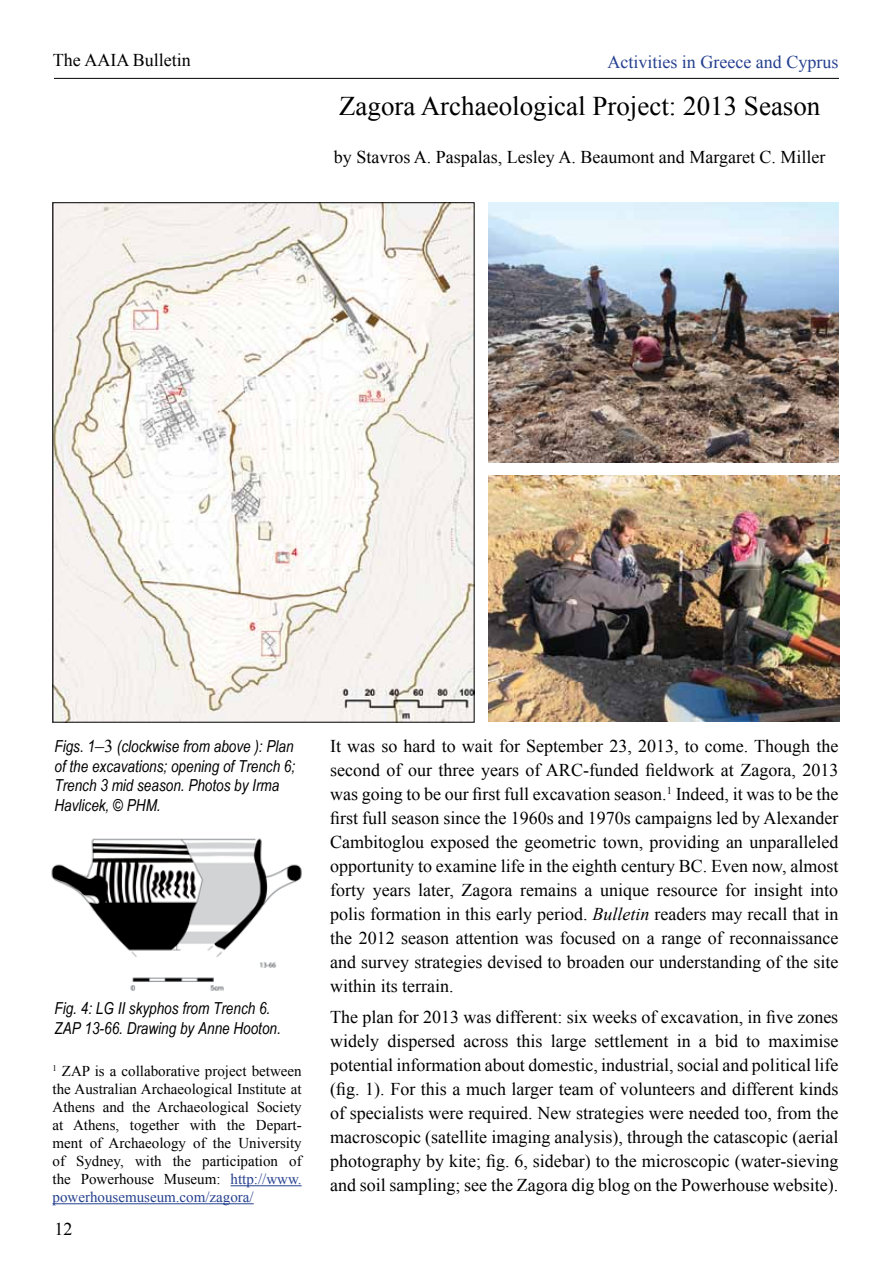
<style>
.page{position:relative;width:893px;height:1263px;background:#fff}
.page>*{position:absolute;margin:0;border:0;box-sizing:border-box;transform-origin:0 0}
.t1{font:27px "Times New Roman";color:#000}
.t2{font:18px/24px "Times New Roman";color:#000;text-align:justify}
.t3{font:18px "Times New Roman";color:#25408f}
.t4{font:italic 16.5px/19.8px "Arial Narrow";color:#000}
.t5{font:15px/18px "Times New Roman";color:#000;text-align:justify}
.s1{font-family:"Times New Roman";font-style:normal;font-size:18px}
.s2{color:#25408f}
.s3{font-style:italic}
</style>
<div class="page">
<hr style="left:54px;top:78px;width:785px;height:1px;background:#000">
<hr style="left:231px;top:1185px;width:71px;height:1px;background:#25408f">
<hr style="left:52px;top:1203px;width:202px;height:1px;background:#25408f">
<img style="left:54px;top:204px;width:419px;height:517px">
<img style="left:489px;top:475px;width:350px;height:246px">
<img style="left:51px;top:838px;width:251px;height:153px">
<img style="left:489px;top:202px;width:350px;height:260px">
<p class="t2" style="left:53px;top:48px;width:139px">The AAIA Bulletin</p>
<p class="t3" style="left:607px;top:50px;width:232px">Activities in Greece and Cyprus</p>
<h1 class="t1" style="left:339px;top:88px;width:483px">Zagora Archaeological Project: 2013 Season</h1>
<p class="t2" style="left:334px;top:144px;width:493px">by Stavros A. Paspalas, Lesley A. Beaumont and Margaret C. Miller</p>
<p class="t4" style="left:54px;top:736px;width:242px">Figs. 1<span class="s1">–3</span> (clockwise from above ): Plan of the excavations; opening of Trench 6;<br>Trench 3 mid season. Photos by Irma<br>Havlicek, © PHM.</p>
<p class="t4" style="left:54px;top:998px;width:228px">Fig. 4: LG II skyphos from Trench 6.<br>ZAP 13-66. Drawing by Anne Hooton.</p>
<p class="t5" style="left:52px;top:1062px;width:251px"><sup>1</sup> ZAP is a collaborative project between the Australian Archaeological Institute at Athens and the Archaeological Society at Athens, together with the Depart&shy;ment of Archaeology of the University of Sydney, with the participation of the Powerhouse Museum: <span class="s2">http://www. powerhousemuseum.com/zagora/</span></p>
<p class="t2" style="left:55px;top:1217px;width:19px">12</p>
<p class="t2" style="left:330px;top:733px;width:510px">It was so hard to wait for September 23, 2013, to come. Though the second of our three years of ARC-funded fieldwork at Zagora, 2013 was going to be our first full excavation season.<sup>1</sup> Indeed, it was to be the first full season since the 1960s and 1970s campaigns led by Alexander Cambitoglou exposed the geometric town, providing an unparalleled opportunity to examine life in the eighth century BC. Even now, almost forty years later, Zagora remains a unique resource for insight into polis formation in this early period. <span class="s3">Bulletin</span> readers may recall that in the 2012 season attention was focused on a range of reconnaissance and survey strategies devised to broaden our understanding of the site within its terrain.</p>
<p class="t2" style="left:330px;top:1005px;width:510px">The plan for 2013 was different: six weeks of excavation, in five zones widely dispersed across this large settlement in a bid to maximise potential information about domestic, industrial, social and political life (fig. 1). For this a much larger team of volunteers and different kinds of specialists were required. New strategies were needed too, from the macroscopic (satellite imaging analysis), through the catascopic (aerial photography by kite; fig. 6, sidebar) to the microscopic (water-sieving and soil sampling; see the Zagora dig blog on the Powerhouse website).</p>
</div>
